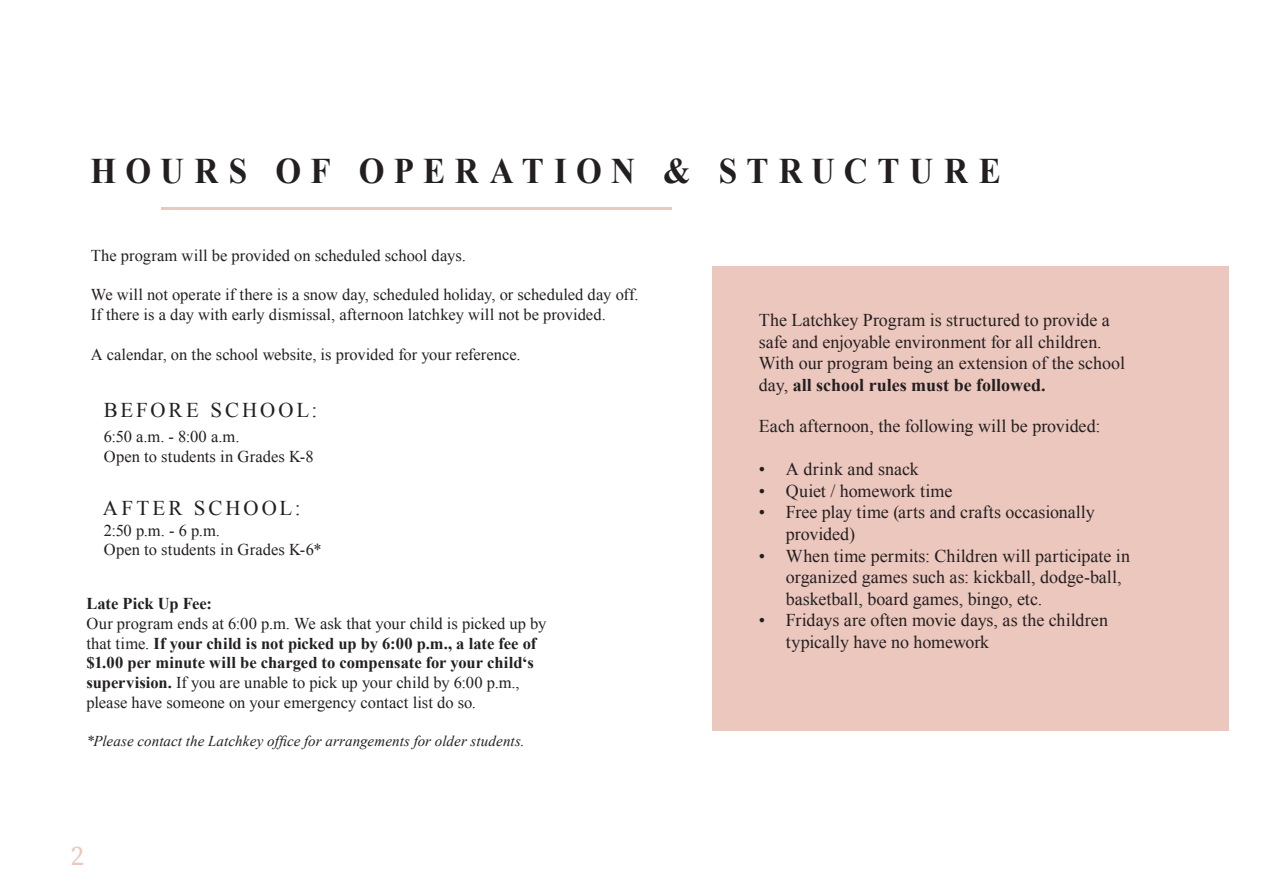
<style>
.page{position:relative;width:1263px;height:893px;background:#fff}
.page>*{position:absolute;margin:0;border:0;box-sizing:border-box;transform-origin:0 0}
.Header_-_Align_Center__Pink_Highlight{font:700 36px "Times New Roman";letter-spacing:.28em;color:#231f20;scale:.92 1}
.Numbers{font:27px "Source Serif Pro";color:#ecc7bd}
.Subheader{font:21px "Times New Roman";letter-spacing:.145em;color:#231f20}
.Body_Text{font:18px/21.6px "Times New Roman";color:#231f20}
.Body_Text-2{font:16.5px/19.8px "Times New Roman";color:#231f20}
.Body_Text-3{font:700 16.5px "Times New Roman";letter-spacing:-.005em;color:#231f20}
.Body_Text-4{font:italic 15px "Times New Roman";letter-spacing:.005em;color:#231f20}
.s1{font-weight:700}
</style>
<div class="page">
<hr style="left:161px;top:207px;width:510px;height:2px;background:#ecc7bd">
<div style="left:712px;top:266px;width:516px;height:464px;background:#ecc7bd"></div>
<p class="Header_-_Align_Center__Pink_Highlight" style="left:90px;top:146px;width:991px">HOURS OF OPERATION &amp; STRUCTURE</p>
<p class="Body_Text-2" style="left:91px;top:245px;width:377px">The program will be provided on scheduled school days.</p>
<p class="Body_Text-2" style="left:91px;top:284px;width:549px">We will not operate if there is a snow day, scheduled holiday, or scheduled day off.<br>If there is a day with early dismissal, afternoon latchkey will not be provided.</p>
<p class="Body_Text-2" style="left:91px;top:344px;width:431px">A calendar, on the school website, is provided for your reference.</p>
<p class="Subheader" style="left:104px;top:396px;width:215px">BEFORE SCHOOL:</p>
<p class="Body_Text-2" style="left:104px;top:427px;width:137px">6:50 a.m. - 8:00 a.m.</p>
<p class="Body_Text-2" style="left:104px;top:447px;width:211px">Open to students in Grades K-8</p>
<p class="Subheader" style="left:103px;top:494px;width:199px">AFTER SCHOOL:</p>
<p class="Body_Text-2" style="left:104px;top:520px;width:118px">2:50 p.m. - 6 p.m.</p>
<p class="Body_Text-2" style="left:104px;top:540px;width:219px">Open to students in Grades K-6*</p>
<p class="Body_Text-3" style="left:86px;top:592px;width:127px">Late Pick Up Fee:</p>
<p class="Body_Text-2" style="left:86px;top:613px;width:461px">Our program ends at 6:00 p.m. We ask that your child is picked up by that time. <span class="s1">If your child is not picked up by 6:00 p.m., a late fee of $1.00 per minute will be charged to compensate for your child‘s supervision.</span> If you are unable to pick up your child by 6:00 p.m., please have someone on your emergency contact list do so.</p>
<p class="Body_Text-4" style="left:86px;top:730px;width:440px">*Please contact the Latchkey office for arrangements for older students.</p>
<p class="Numbers" style="left:70px;top:838px;width:15px">2</p>
<p class="Body_Text" style="left:759px;top:309px;width:368px">The Latchkey Program is structured to provide a safe and enjoyable environment for all children.<br>With our program being an extension of the school day, <span class="s1">all school rules must be followed.</span></p>
<p class="Body_Text" style="left:759px;top:415px;width:343px">Each afternoon, the following will be provided:</p>
<p class="Body_Text" style="left:759px;top:458px;width:161px">• A drink and snack</p>
<p class="Body_Text" style="left:759px;top:480px;width:195px">• Quiet / homework time</p>
<p class="Body_Text" style="left:786px;top:501px;width:310px;text-indent:-27px">• Free play time (arts and crafts occasionally provided)</p>
<p class="Body_Text" style="left:786px;top:544px;width:346px;text-indent:-27px">• When time permits: Children will participate in organized games such as: kickball, dodge-ball, basketball, board games, bingo, etc.</p>
<p class="Body_Text" style="left:786px;top:609px;width:324px;text-indent:-27px">• Fridays are often movie days, as the children typically have no homework</p>
</div>
